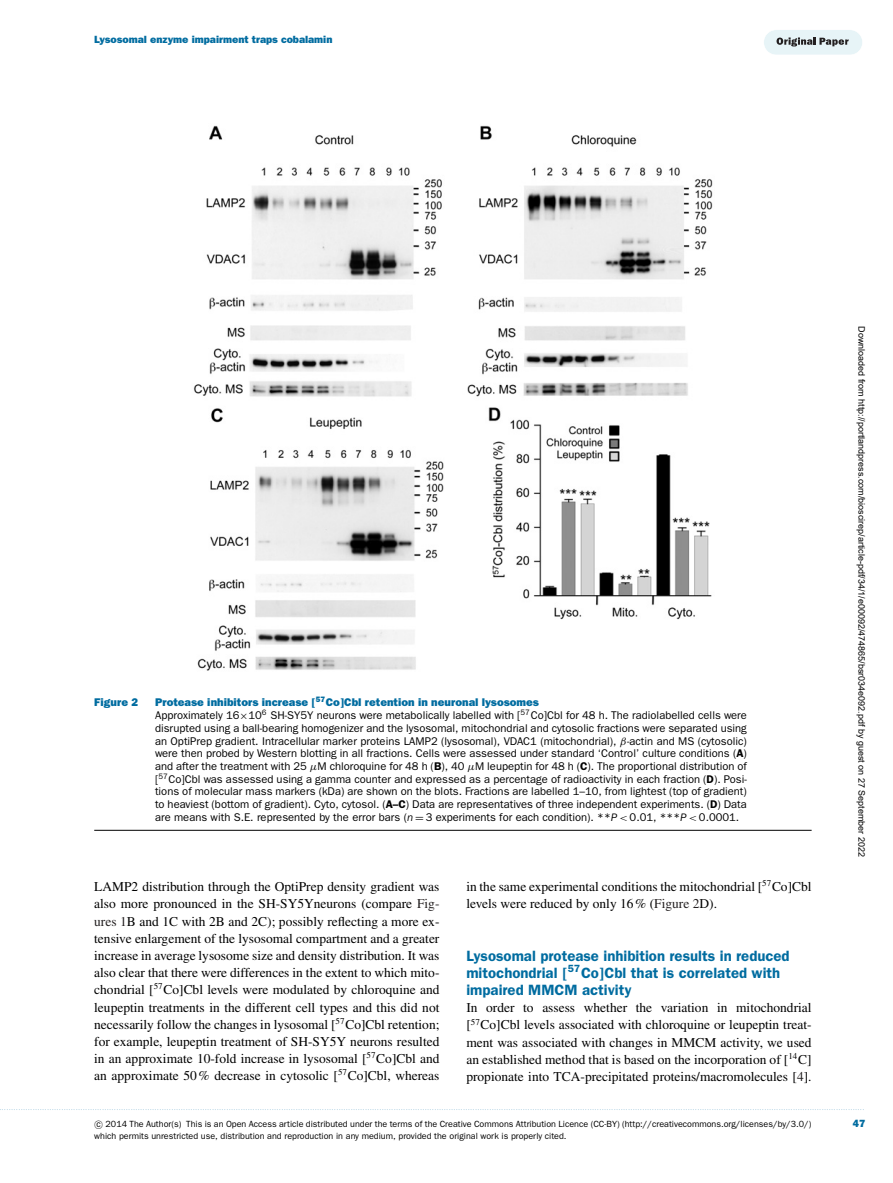
<style>
.page{position:relative;width:893px;height:1183px;background:#fff}
.page>*{position:absolute;margin:0;border:0;box-sizing:border-box;transform-origin:0 0}
.t1{font:600 15px/17.2px "Franklin Gothic";color:#006ca0}
.t2{font:13.5px/17.2px "Times";color:#000;text-align:justify}
.t3{font:11.25px/12.8px "Franklin Gothic";color:#000}
.t4{font:800 11.25px "Franklin Gothic";color:#006ca0}
.t5{font:800 10.5px "Franklin Gothic";color:#006ca0}
.t6{font:9px/12px "Franklin Gothic";color:#000}
.t7{font:9px "Arial";color:#000}
.s1{font-weight:800;color:#006ca0}
.s2{font-family:"MTSY"}
.s3{font-family:"RMTMI"}
.s4{font-weight:600}
.s5{font-style:italic}
.s6{color:#231f20}
.s7{font-family:"CMSY10"}
</style>
<div class="page">
<div style="left:764px;top:30px;width:98px;height:25px;background:#e7f4f7;border-radius:12px"></div>
<div style="left:763px;top:30px;width:100px;height:25px;border:1px solid #fff;border-radius:13px"></div>
<svg style="left:776px;top:37px;width:73px;height:9px"></svg>
<img style="left:193px;top:125px;width:520px;height:546px">
<hr style="left:94px;top:829px;width:718px;height:1px;background:#000">
<p class="t5" style="left:94px;top:36px;width:240px">Lysosomal enzyme impairment traps cobalamin</p>
<p class="t4" style="left:94px;top:698px;width:45px">Figure 2</p>
<p class="t3" style="left:155px;top:697px;width:593px"><span class="s1">Protease inhibitors increase [</span><sup>57</sup><span class="s1">Co]Cbl retention in neuronal lysosomes<br></span>Approximately 16<span class="s2">×</span>10<sup>6</sup> SH-SY5Y neurons were metabolically labelled with [<sup>57</sup>Co]Cbl for 48 h. The radiolabelled cells were disrupted using a ball-bearing homogenizer and the lysosomal, mitochondrial and cytosolic fractions were separated using an OptiPrep gradient. Intracellular marker proteins LAMP2 (lysosomal), VDAC1 (mitochondrial), <span class="s3">β</span>-actin and MS (cytosolic) were then probed by Western blotting in all fractions. Cells were assessed under standard ‘Control’ culture conditions (<span class="s4">A</span>) and after the treatment with 25 <span class="s3">μ</span>M chloroquine for 48 h (<span class="s4">B</span>), 40 <span class="s3">μ</span>M leupeptin for 48 h (<span class="s4">C</span>). The proportional distribution of [<sup>57</sup>Co]Cbl was assessed using a gamma counter and expressed as a percentage of radioactivity in each fraction (<span class="s4">D</span>). Posi&shy;tions of molecular mass markers (kDa) are shown on the blots. Fractions are labelled 1–10, from lightest (top of gradient) to heaviest (bottom of gradient). Cyto, cytosol. (<span class="s4">A–C</span>) Data are representatives of three independent experiments. (<span class="s4">D</span>) Data are means with S.E. represented by the error bars (<span class="s5">n</span> <span class="s2">=</span> 3 experiments for each condition). **<span class="s5">P</span> <span class="s3">&lt;</span> 0.01, ***<span class="s5">P</span> <span class="s3">&lt;</span> 0.0001.</p>
<p class="t7" style="left:865px;top:326px;width:532px;rotate:90deg">Downloaded from http://portlandpress.com/bioscirep/article-pdf/34/1/e00092/474865/bsr034e092.pdf by guest on 27 September 2022</p>
<p class="t2" style="left:94px;top:879px;width:347px">LAMP2 distribution through the OptiPrep density gradient was also more pronounced in the SH-SY5Yneurons (compare <span class="s6">Fig&shy;ures 1</span>B and 1C with 2B and 2C); possibly reflecting a more ex&shy;tensive enlargement of the lysosomal compartment and a greater increase in average lysosome size and density distribution. It was also clear that there were differences in the extent to which mito&shy;chondrial [<sup>57</sup>Co]Cbl levels were modulated by chloroquine and leupeptin treatments in the different cell types and this did not necessarily follow the changes in lysosomal [<sup>57</sup>Co]Cbl retention; for example, leupeptin treatment of SH-SY5Y neurons resulted in an approximate 10-fold increase in lysosomal [<sup>57</sup>Co]Cbl and an approximate 50% decrease in cytosolic [<sup>57</sup>Co]Cbl, whereas</p>
<p class="t2" style="left:466px;top:879px;width:347px">in the same experimental conditions the mitochondrial [<sup>57</sup>Co]Cbl levels were reduced by only 16% (<span class="s6">Figure 2</span>D).</p>
<p class="t1" style="left:466px;top:947px;width:325px">Lysosomal protease inhibition results in reduced mitochondrial [<sup>57</sup>Co]Cbl that is correlated with impaired MMCM activity</p>
<p class="t2" style="left:466px;top:1000px;width:347px">In order to assess whether the variation in mitochondrial [<sup>57</sup>Co]Cbl levels associated with chloroquine or leupeptin treat&shy;ment was associated with changes in MMCM activity, we used an established method that is based on the incorporation of [<sup>14</sup>C] propionate into TCA-precipitated proteins/macromolecules [<span class="s6">4</span>].</p>
<p class="t6" style="left:94px;top:1118px;width:719px"><span class="s7">-</span>c 2014 The Author(s) This is an Open Access article distributed under the terms of the Creative Commons Attribution Licence (CC-BY) (http://creativecommons.org/licenses/by/3.0/) which permits unrestricted use, distribution and reproduction in any medium, provided the original work is properly cited.</p>
<p class="t5" style="left:853px;top:1119px;width:14px">47</p>
</div>
